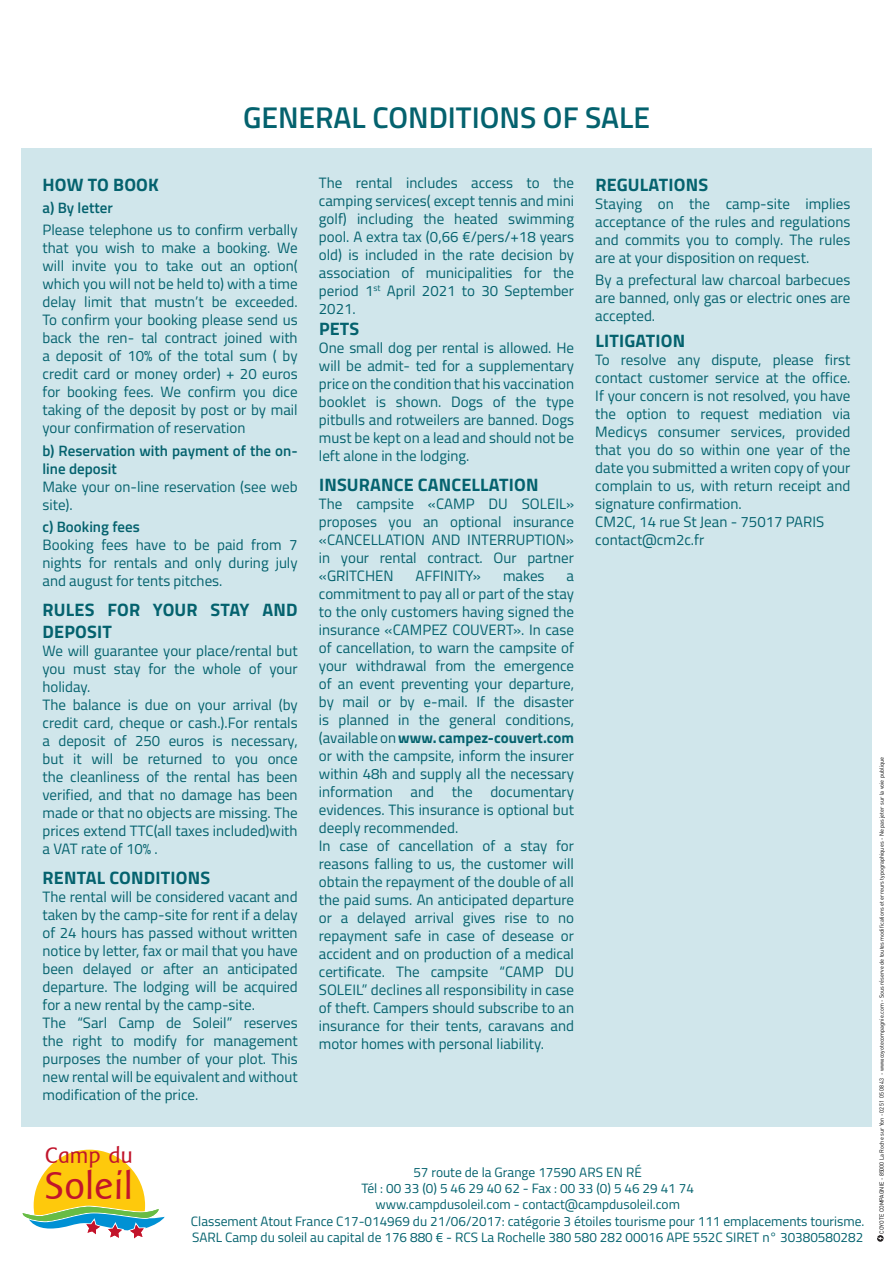
<style>
.page{position:relative;width:893px;height:1263px;background:#fff}
.page>*{position:absolute;margin:0;border:0;box-sizing:border-box;transform-origin:0 0}
.t1{font:40.2px "Baar Sophia";letter-spacing:.01em;color:#c1142b}
.t2{font:600 30px "Titillium Web";color:#04626e}
.t3{font:23.4px "Baar Sophia";color:#c1142b}
.t4{font:700 18px/21.6px "Titillium Web";letter-spacing:.01em;color:#04626e}
.t5{font:15px/18px "Titillium Web";color:#04626e;text-align:justify}
.t6{font:600 15px/18px "Titillium Web";color:#04626e}
.t7{font:13.5px/16.2px "Titillium Web";color:#04626e;text-align:center}
.t8{font:6px "DIN";color:#000;scale:.93 1}
.s1{font-weight:700}
</style>
<div class="page">
<div style="left:21px;top:149px;width:851px;height:978px;background:#d0e6eb"></div>
<svg style="left:877px;top:1235px;width:7px;height:7px"></svg>
<svg style="left:22px;top:1150px;width:143px;height:88px"></svg>
<h2 class="t2" style="left:243px;top:95px;width:408px">GENERAL CONDITIONS OF SALE</h2>
<p class="t4" style="left:43px;top:173px;width:118px">HOW TO BOOK</p>
<p class="t6" style="left:43px;top:198px;width:72px">a) By letter</p>
<p class="t5" style="left:43px;top:220px;width:257px">Please telephone us to confirm verbally that you wish to make a booking. We will invite you to take out an option( which you will not be held to) with a time delay limit that mustn’t be exceeded.<br>To confirm your booking please send us back the ren- tal contract joined with a deposit of 10% of the total sum ( by credit card or money order) + 20 euros for booking fees. We confirm you dice taking of the deposit by post or by mail your confirmation of reservation</p>
<p class="t6" style="left:43px;top:441px;width:257px">b) Reservation with payment of the on&shy;line deposit</p>
<p class="t5" style="left:43px;top:477px;width:257px">Make your on-line reservation (see web site).</p>
<p class="t6" style="left:43px;top:517px;width:99px">c) Booking fees</p>
<p class="t5" style="left:43px;top:535px;width:257px">Booking fees have to be paid from 7 nights for rentals and only during july and august for tents pitches.</p>
<p class="t4" style="left:43px;top:598px;width:256px">RULES FOR YOUR STAY AND<br>DEPOSIT</p>
<p class="t5" style="left:43px;top:641px;width:257px;text-align:left">We will guarantee your place/rental but you must stay for the whole of your holiday.<br>The balance is due on your arrival (by credit card, cheque or cash.).For rentals a deposit of 250 euros is necessary, but it will be returned to you once the cleanliness of the rental has been verified, and that no damage has been made or that no objects are missing. The prices extend TTC(all taxes included)with a VAT rate of 10% .</p>
<p class="t4" style="left:43px;top:866px;width:169px">RENTAL CONDITIONS</p>
<p class="t5" style="left:43px;top:887px;width:257px;text-align:left">The rental will be considered vacant and taken by the camp-site for rent if a delay of 24 hours has passed without written notice by letter, fax or mail that you have been delayed or after an anticipated departure. The lodging will be acquired for a new rental by the camp-site.<br>The “Sarl Camp de Soleil” reserves the right to modify for management purposes the number of your plot. This new rental will be equivalent and without modification of the price.</p>
<p class="t5" style="left:319px;top:173px;width:257px">The rental includes access to the camping services( except tennis and mini golf) including the heated swimming pool. A extra tax (0,66 €/pers/+18 years old) is included in the rate decision by association of municipalities for the period 1<sup>st</sup> April 2021 to 30 September 2021.</p>
<p class="t4" style="left:319px;top:317px;width:42px">PETS</p>
<p class="t5" style="left:319px;top:338px;width:257px">One small dog per rental is allowed. He will be admit- ted for a supplementary price on the condition that his vaccination booklet is shown. Dogs of the type pitbulls and rotweilers are banned. Dogs must be kept on a lead and should not be left alone in the lodging.</p>
<p class="t4" style="left:319px;top:473px;width:221px">INSURANCE CANCELLATION</p>
<p class="t5" style="left:319px;top:494px;width:257px">The campsite «CAMP DU SOLEIL» proposes you an optional insurance «CANCELLATION AND INTERRUPTION» in your rental contract. Our partner «GRITCHEN</p>
<p class="t5" style="left:415px;top:566px;width:67px">AFFINITY»</p>
<p class="t5" style="left:503px;top:566px;width:43px">makes</p>
<p class="t5" style="left:319px;top:566px;width:257px;text-align:left;text-indent:248px">a commitment to pay all or part of the stay to the only customers having signed the insurance «CAMPEZ COUVERT». In case of cancellation, to warn the campsite of your withdrawal from the emergence of an event preventing your departure, by mail or by e-mail. If the disaster is planned in the general conditions, (available on <span class="s1">www. campez-couvert.com </span>or with the campsite, inform the insurer within 48h and supply all the necessary information and the documentary evidences. This insurance is optional but deeply recommended.<br>In case of cancellation of a stay for reasons falling to us, the customer will obtain the repayment of the double of all the paid sums. An anticipated departure or a delayed arrival gives rise to no repayment safe in case of desease or accident and on production of a medical certificate. The campsite “CAMP DU SOLEIL” declines all responsibility in case of theft. Campers should subscribe to an insurance for their tents, caravans and motor homes with personal liability.</p>
<p class="t4" style="left:595px;top:173px;width:114px">REGULATIONS</p>
<p class="t5" style="left:595px;top:194px;width:257px">Staying on the camp-site implies acceptance of the rules and regulations and commits you to comply. The rules are at your disposition on request.</p>
<p class="t5" style="left:595px;top:270px;width:257px">By a prefectural law charcoal barbecues are banned, only gas or electric ones are accepted.</p>
<p class="t4" style="left:595px;top:329px;width:91px">LITIGATION</p>
<p class="t5" style="left:595px;top:350px;width:257px;text-align:left">To resolve any dispute, please first contact customer service at the office.<br>If your concern is not resolved, you have the option to request mediation via Medicys consumer services, provided that you do so within one year of the date you submitted a writen copy of your complain to us, with return receipt and signature confirmation.<br>CM2C, 14 rue St Jean - 75017 PARIS contact@cm2c.fr</p>
<h3 class="t3" style="left:46px;top:1142px;width:89px">Camp du</h3>
<h1 class="t1" style="left:46px;top:1164px;width:89px">Soleil</h1>
<p class="t7" style="left:191px;top:1163px;width:675px">57 route de la Grange 17590 ARS EN RÉ<br>Tél : 00 33 (0) 5 46 29 40 62 - Fax : 00 33 (0) 5 46 29 41 74<br>www.campdusoleil.com - contact@campdusoleil.com<br>Classement Atout France C17-014969 du 21/06/2017: catégorie 3 étoiles tourisme pour 111 emplacements tourisme.<br>SARL Camp du soleil au capital de 176 880 € - RCS La Rochelle 380 580 282 00016 APE 552C SIRET n° 30380580282</p>
<p class="t8" style="left:878px;top:1234px;width:514px;rotate:-90deg">COYOTE COMPAGNIE - 85000 La Roche sur Yon - 02 51 05 08 43 - www.coyotecompagnie.com - Sous réserve de toutes modifications et erreurs typographiques - Ne pas jeter sur la voie publique</p>
</div>
